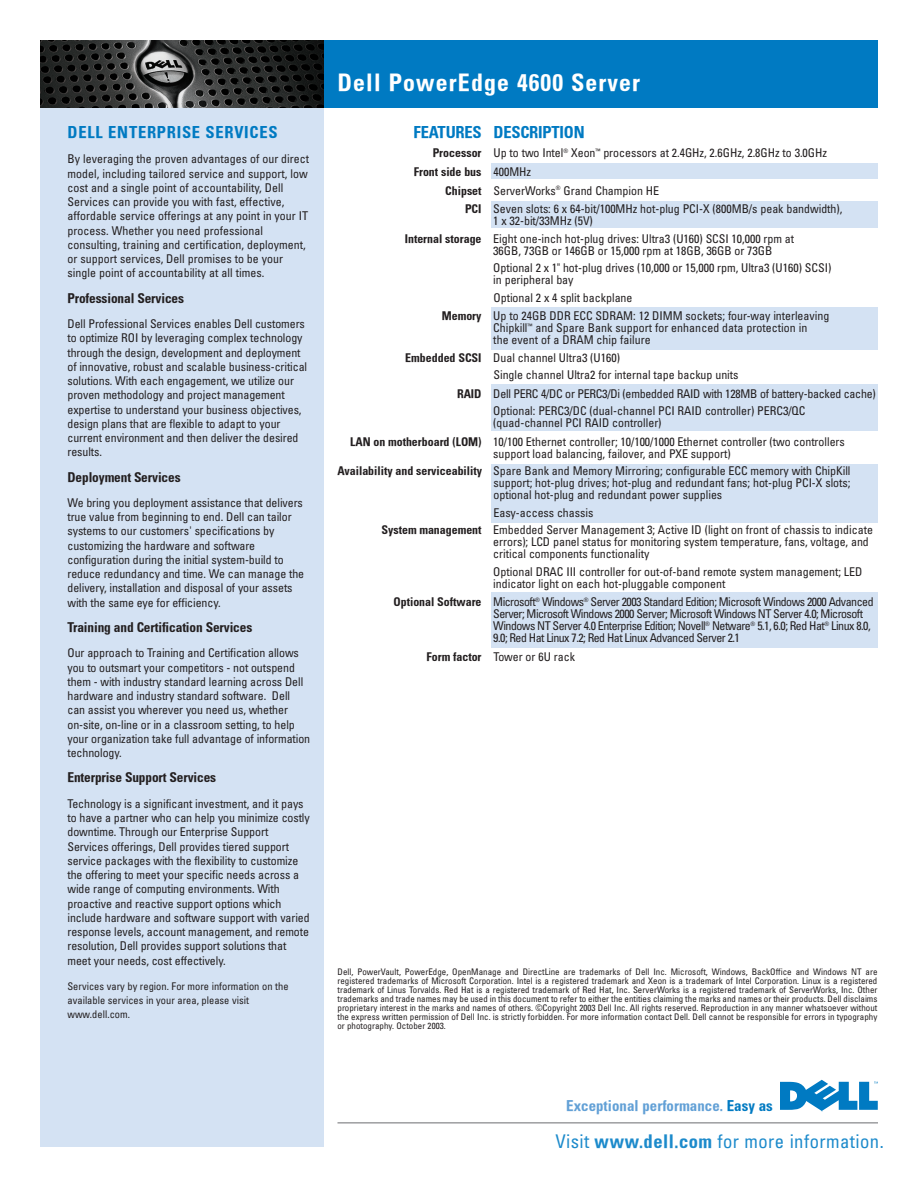
<style>
.page{position:relative;width:918px;height:1188px;background:#fff}
.page>*{position:absolute;margin:0;border:0;box-sizing:border-box;transform-origin:0 0}
.t1{font:24px "TT1476 O00";letter-spacing:.045em;color:#fff}
.t2{font:18.75px "TT1474 O00";letter-spacing:.02em;color:#1c8acb}
.t3{font:16.5px "TT1476 O00";letter-spacing:.045em;color:#007ac2}
.t4{font:16.5px "TT1476 O00";letter-spacing:-.015em;color:#007ac2}
.t5{font:15px "TT1476 O00";color:#62a0d6}
.t6{font:13.5px "TT1476 O00";letter-spacing:-.015em;color:#231f20}
.t7{font:12px/14.2px "TT1474 O00";letter-spacing:-.01em;color:#231f20}
.t8{font:12px/12px "TT1474 O00";letter-spacing:-.045em;color:#231f20}
.t9{font:12px "TT1476 O00";letter-spacing:-.005em;color:#231f20}
.t10{font:10.5px/14.2px "TT1474 O00";color:#231f20}
.t11{font:9px/9px "TT1474 O00";color:#231f20;text-align:justify}
.s1{font-family:"TT1476 O00"}
.s2{font-family:"TT1474 O00"}
.s3{color:#007ac2}
</style>
<div class="page">
<div style="left:491px;top:593px;width:386px;height:55px;background:#d4e2f3"></div>
<div style="left:491px;top:464px;width:386px;height:59px;background:#d4e2f3"></div>
<div style="left:491px;top:307px;width:387px;height:42px;background:#d4e2f3"></div>
<div style="left:491px;top:385px;width:387px;height:46px;background:#d4e2f3"></div>
<div style="left:491px;top:163px;width:386px;height:16px;background:#d4e2f3"></div>
<div style="left:491px;top:202px;width:387px;height:26px;background:#d4e2f3"></div>
<div style="left:40px;top:40px;width:284px;height:1108px;background:#d4e2f3"></div>
<img style="left:40px;top:40px;width:284px;height:68px">
<div style="left:324px;top:40px;width:554px;height:68px;background:#007ac2"></div>
<svg style="left:780px;top:1080px;width:98px;height:31px"></svg>
<hr style="left:338px;top:1123px;width:540px;height:1px;background:#6c6d70">
<h3 class="t3" style="left:68px;top:126px;width:212px">DELL ENTERPRISE SERVICES</h3>
<p class="t7" style="left:68px;top:153px;width:243px">By leveraging the proven advantages of our direct model, including tailored service and support, low cost and a single point of accountability, Dell Services can provide you with fast, effective, affordable service offerings at any point in your IT process. Whether you need professional consulting, training and certification, deployment, or support services, Dell promises to be your single point of accountability at all times.</p>
<p class="t6" style="left:68px;top:293px;width:118px">Professional Services</p>
<p class="t7" style="left:68px;top:318px;width:241px">Dell Professional Services enables Dell customers to optimize ROI by leveraging complex technology through the design, development and deployment of innovative, robust and scalable business-critical solutions. With each engagement, we utilize our proven methodology and project management expertise to understand your business objectives, design plans that are flexible to adapt to your current environment and then deliver the desired results.</p>
<p class="t6" style="left:68px;top:472px;width:115px">Deployment Services</p>
<p class="t7" style="left:68px;top:497px;width:238px">We bring you deployment assistance that delivers true value from beginning to end. Dell can tailor systems to our customers' specifications by customizing the hardware and software configuration during the initial system-build to reduce redundancy and time. We can manage the delivery, installation and disposal of your assets with the same eye for efficiency.</p>
<p class="t6" style="left:68px;top:622px;width:186px">Training and Certification Services</p>
<p class="t7" style="left:68px;top:647px;width:244px">Our approach to Training and Certification allows you to outsmart your competitors - not outspend them - with industry standard learning across Dell hardware and industry standard software. Dell can assist you wherever you need us, whether on-site, on-line or in a classroom setting, to help your organization take full advantage of information technology.</p>
<p class="t6" style="left:68px;top:773px;width:150px">Enterprise Support Services</p>
<p class="t7" style="left:68px;top:797px;width:244px">Technology is a significant investment, and it pays to have a partner who can help you minimize costly downtime. Through our Enterprise Support Services offerings, Dell provides tiered support service packages with the flexibility to customize the offering to meet your specific needs across a wide range of computing environments. With proactive and reactive support options which include hardware and software support with varied response levels, account management, and remote resolution, Dell provides support solutions that meet your needs, cost effectively.</p>
<p class="t10" style="left:68px;top:980px;width:223px">Services vary by region. For more information on the available services in your area, please visit www.dell.com.</p>
<h1 class="t1" style="left:337px;top:73px;width:304px">Dell PowerEdge 4600 Server</h1>
<h3 class="t4" style="left:414px;top:126px;width:173px">FEATURES DESCRIPTION</h3>
<p class="t7" style="left:433px;top:147px;width:396px"><span class="s1">Processor</span> Up to two Intel<sup>®</sup> Xeon<sup>™</sup> processors at 2.4GHz, 2.6GHz, 2.8GHz to 3.0GHz</p>
<p class="t9" style="left:414px;top:167px;width:119px">Front side bus <span class="s2">400MHz</span></p>
<p class="t7" style="left:465px;top:182px;width:379px;line-height:18.8px;text-indent:-20px"><span class="s1">Chipset</span> ServerWorks<sup>®</sup> Grand Champion HE<br><span class="s1">PCI</span> Seven slots: 6 x 64-bit/100MHz hot-plug PCI-X (800MB/s peak bandwidth),</p>
<p class="t7" style="left:405px;top:213px;width:391px;line-height:17.4px;text-indent:88px">1 x 32-bit/33MHz (5V)<br><span class="s1">Internal storage</span> Eight one-inch hot-plug drives: Ultra3 (U160) SCSI 10,000 rpm at</p>
<p class="t7" style="left:493px;top:243px;width:340px;line-height:17.4px">36GB, 73GB or 146GB or 15,000 rpm at 18GB, 36GB or 73GB<br>Optional 2 x 1" hot-plug drives (10,000 or 15,000 rpm, Ultra3 (U160) SCSI)</p>
<p class="t7" style="left:493px;top:272px;width:141px;line-height:17.4px">in peripheral bay<br>Optional 2 x 4 split backplane</p>
<p class="t7" style="left:493px;top:311px;width:338px;line-height:12px;text-indent:-51px"><span class="s1">Memory</span> Up to 24GB DDR ECC SDRAM: 12 DIMM sockets; four-way interleaving<br>Chipkill<sup>™</sup> and Spare Bank support for enhanced data protection in<br>the event of a DRAM chip failure</p>
<p class="t7" style="left:493px;top:350px;width:247px;line-height:17.4px;text-indent:-88px"><span class="s1">Embedded SCSI</span> Dual channel Ultra3 (U160)<br>Single channel Ultra2 for internal tape backup units</p>
<p class="t7" style="left:493px;top:386px;width:384px;line-height:17.4px;text-indent:-36px"><span class="s1">RAID</span> Dell PERC 4/DC or PERC3/Di (embedded RAID with 128MB of battery-backed cache)<br>Optional: PERC3/DC (dual-channel PCI RAID controller) PERC3/QC</p>
<p class="t7" style="left:350px;top:415px;width:496px;line-height:18.8px;text-indent:143px">(quad-channel PCI RAID controller)<br><span class="s1">LAN on motherboard (LOM)</span> 10/100 Ethernet controller; 10/100/1000 Ethernet controller (two controllers</p>
<p class="t7" style="left:337px;top:446px;width:515px;line-height:17.4px;text-indent:156px">support load balancing, failover, and PXE support)<br><span class="s1">Availability and serviceability</span> Spare Bank and Memory Mirroring; configurable ECC memory with ChipKill</p>
<p class="t7" style="left:493px;top:478px;width:358px;line-height:12px">support; hot-plug drives; hot-plug and redundant fans; hot-plug PCI-X slots; optional hot-plug and redundant power supplies</p>
<p class="t7" style="left:382px;top:505px;width:493px;line-height:17.4px;text-indent:112px">Easy-access chassis<br><span class="s1">System management</span> Embedded Server Management 3; Active ID (light on front of chassis to indicate</p>
<p class="t7" style="left:493px;top:537px;width:377px;line-height:12px">errors); LCD panel status for monitoring system temperature, fans, voltage, and critical components functionality</p>
<p class="t7" style="left:493px;top:566px;width:371px;line-height:12px">Optional DRAC III controller for out-of-band remote system management; LED indicator light on each hot-pluggable component</p>
<p class="t8" style="left:493px;top:597px;width:382px;text-indent:-100px"><span class="s1">Optional Software</span> Microsoft<sup>®</sup> Windows<sup>®</sup> Server 2003 Standard Edition; Microsoft Windows 2000 Advanced Server; Microsoft Windows 2000 Server; Microsoft Windows NT Server 4.0; Microsoft Windows NT Server 4.0 Enterprise Edition; Novell<sup>®</sup> Netware<sup>®</sup> 5.1, 6.0; Red Hat<sup>®</sup> Linux 8.0, 9.0; Red Hat Linux 7.2; Red Hat Linux Advanced Server 2.1</p>
<p class="t7" style="left:427px;top:651px;width:150px"><span class="s1">Form factor</span> Tower or 6U rack</p>
<p class="t11" style="left:338px;top:968px;width:542px">Dell, PowerVault, PowerEdge, OpenManage and DirectLine are trademarks of Dell Inc. Microsoft, Windows, BackOffice and Windows NT are registered trademarks of Microsoft Corporation. Intel is a registered trademark and Xeon is a trademark of Intel Corporation. Linux is a registered trademark of Linus Torvalds. Red Hat is a registered trademark of Red Hat, Inc. ServerWorks is a registered trademark of ServerWorks, Inc. Other trademarks and trade names may be used in this document to refer to either the entities claiming the marks and names or their products. Dell disclaims proprietary interest in the marks and names of others. ©Copyright 2003 Dell Inc. All rights reserved. Reproduction in any manner whatsoever without the express written permission of Dell Inc. is strictly forbidden. For more information contact Dell. Dell cannot be responsible for errors in typography or photography. October 2003.</p>
<p class="t5" style="left:566px;top:1101px;width:208px">Exceptional performance. <span class="s3">Easy as</span></p>
<h2 class="t2" style="left:556px;top:1135px;width:330px">Visit <span class="s1">www.dell.com</span> for more information.</h2>
</div>
